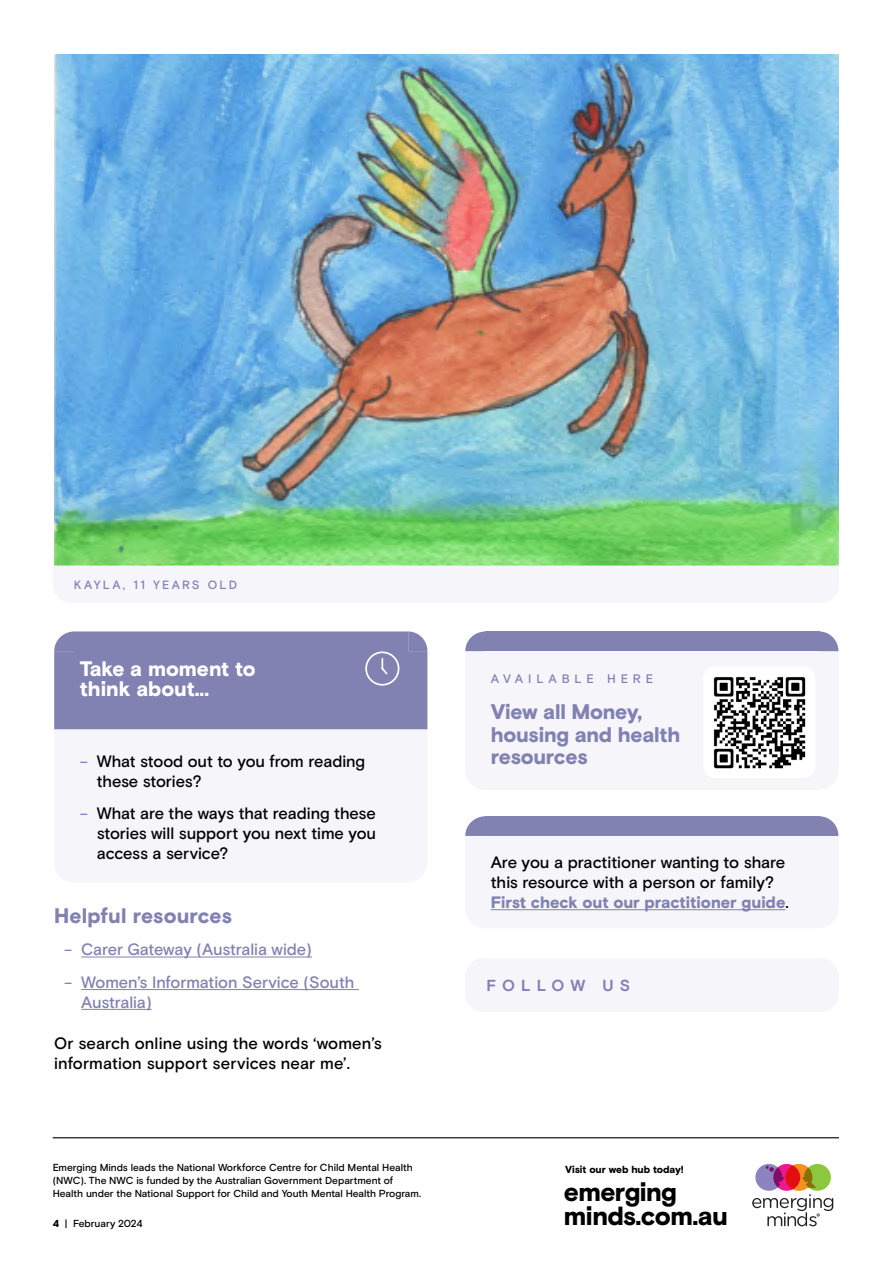
<style>
.page{position:relative;width:893px;height:1263px;background:#fff}
.page>*{position:absolute;margin:0;border:0;box-sizing:border-box;transform-origin:0 0}
.t1{font:900 26.25px/23.9px "Basis Grotesque Pro";letter-spacing:-.02em;color:#000}
.t2{font:900 21.15px/22.6px "Basis Grotesque Pro";letter-spacing:-.015em;color:#8181b2}
.t3{font:900 21px/19.8px "Basis Grotesque Pro";letter-spacing:-.005em;color:#fff}
.t4{font:900 21px "Basis Grotesque Pro";letter-spacing:.005em;color:#8181b2}
.t5{font:500 16.5px/19.8px "Basis Grotesque Pro";color:#000}
.t6{font:500 16.5px/19.8px "Basis Grotesque Pro";letter-spacing:-.005em;color:#8181b2}
.t7{font:700 15.9px "Basis Grotesque Pro";letter-spacing:.375em;color:#8181b2}
.t8{font:500 12.3px "Basis Grotesque Pro";letter-spacing:.385em;color:#8181b2}
.t9{font:500 12px "Basis Grotesque Pro";letter-spacing:.185em;color:#8181b2}
.t10{font:900 10.35px "Basis Grotesque Pro";letter-spacing:-.005em;color:#000}
.t11{font:500 10.2px/13.2px "Basis Grotesque Pro";letter-spacing:-.005em;color:#000}
.s1{font-size:15px;color:#8181b2}
.s2{font-size:15px}
.s3{font-weight:900;color:#8181b2}
.s4{font-weight:900}
</style>
<div class="page">
<hr style="left:53px;top:1137px;width:786px;height:1px;background:#000">
<svg style="left:752px;top:1164px;width:81px;height:62px"></svg>
<hr style="left:81px;top:956px;width:231px;height:1px;background:#8181b2">
<hr style="left:81px;top:989px;width:278px;height:1px;background:#8181b2">
<hr style="left:81px;top:1009px;width:71px;height:1px;background:#8181b2">
<svg style="left:54px;top:729px;width:373px;height:1px"></svg>
<div style="left:54px;top:631px;width:373px;height:98px;background:#8181b2"></div>
<img style="left:54px;top:54px;width:785px;height:512px">
<div style="left:485px;top:631px;width:334px;height:20px;background:#8181b2"></div>
<svg style="left:465px;top:631px;width:20px;height:20px"></svg>
<svg style="left:819px;top:631px;width:19px;height:20px"></svg>
<img style="left:713px;top:677px;width:93px;height:92px">
<svg style="left:465px;top:816px;width:373px;height:95px"></svg>
<div style="left:465px;top:958px;width:374px;height:54px;background:#f6f6fa;border-radius:18px"></div>
<p class="t9" style="left:74px;top:578px;width:165px">KAYLA, 11 YEARS OLD</p>
<p class="t3" style="left:80px;top:660px;width:177px">Take a moment to think about...</p>
<p class="t5" style="left:97px;top:752px;width:270px;text-indent:-17px"><span class="s1">–</span> What stood out to you from reading these stories?</p>
<p class="t5" style="left:97px;top:804px;width:281px;text-align:justify;text-indent:-17px"><span class="s1">–</span> What are the ways that reading these stories will support you next time you access a service?</p>
<p class="t4" style="left:54px;top:903px;width:179px">Helpful resources</p>
<p class="t6" style="left:64px;top:940px;width:249px"><span class="s2">–</span> Carer Gateway (Australia wide)</p>
<p class="t6" style="left:81px;top:973px;width:275px;text-indent:-17px"><span class="s2">–</span> Women’s Information Service (South<br>Australia)</p>
<p class="t5" style="left:54px;top:1033px;width:329px">Or search online using the words ‘women’s information support services near me’.</p>
<p class="t8" style="left:491px;top:672px;width:164px">AVAILABLE HERE</p>
<p class="t2" style="left:491px;top:701px;width:191px">View all Money, housing and health resources</p>
<p class="t5" style="left:491px;top:853px;width:299px">Are you a practitioner wanting to share this resource with a person or family?<br><span class="s3">First check out our practitioner guide</span>.</p>
<p class="t7" style="left:486px;top:976px;width:145px">FOLLOW US</p>
<p class="t11" style="left:53px;top:1161px;width:370px">Emerging Minds leads the National Workforce Centre for Child Mental Health (NWC). The NWC is funded by the Australian Government Department of<br>Health under the National Support for Child and Youth Mental Health Program.</p>
<p class="t10" style="left:565px;top:1163px;width:120px">Visit our web hub today!</p>
<p class="t11" style="left:53px;top:1217px;width:91px"><span class="s4">4</span> | February 2024</p>
<h1 class="t1" style="left:564px;top:1181px;width:166px">emerging minds.com.au</h1>
</div>
